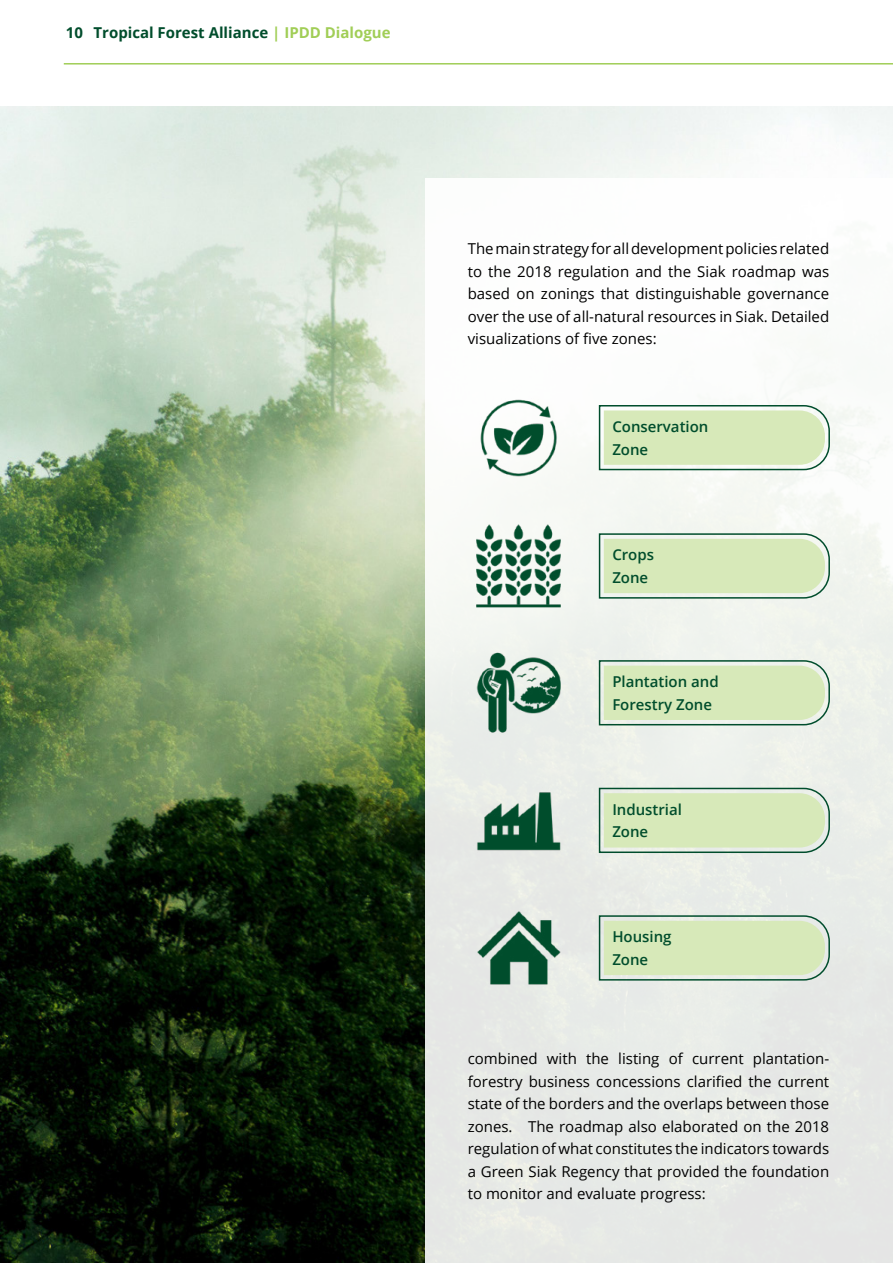
<style>
.page{position:relative;width:893px;height:1263px;background:#fff}
.page>*{position:absolute;margin:0;border:0;box-sizing:border-box;transform-origin:0 0}
.t1{font:15px/22.5px "Open Sans";color:#000;text-align:justify}
.t2{font:600 15px/22.5px "Open Sans";color:#004d2c}
.t3{font:700 15px "Open Sans";color:#004d2c}
.s1{color:#a1ce57}
</style>
<div class="page">
<img style="left:0;top:107px;width:893px;height:1155px">
<div style="left:425px;top:179px;width:468px;height:1084px;background:linear-gradient(to bottom,#fefffd,#e1e4e0)"></div>
<svg style="left:598px;top:533px;width:233px;height:66px;background:#d0e2bb"></svg>
<svg style="left:598px;top:659px;width:233px;height:67px;background:#cfe2bb"></svg>
<svg style="left:598px;top:787px;width:233px;height:67px;background:#cfe1ba"></svg>
<svg style="left:598px;top:914px;width:233px;height:67px;background:#cee0ba"></svg>
<img style="left:468px;top:387px;width:102px;height:102px">
<img style="left:468px;top:514px;width:102px;height:102px">
<img style="left:468px;top:642px;width:102px;height:102px">
<img style="left:468px;top:769px;width:102px;height:102px">
<img style="left:468px;top:897px;width:102px;height:102px">
<svg style="left:598px;top:404px;width:233px;height:67px;background:#d1e3bd"></svg>
<hr style="left:64px;top:63px;width:829px;height:2px;background:#a1ce57">
<p class="t3" style="left:66px;top:22px;width:326px">10 Tropical Forest Alliance <span class="s1">| IPDD Dialogue</span></p>
<p class="t1" style="left:468px;top:237px;width:363px">The main strategy for all development policies related to the 2018 regulation and the Siak roadmap was based on zonings that distinguishable governance over the use of all-natural resources in Siak. Detailed visualizations of five zones:</p>
<p class="t2" style="left:612px;top:415px;width:98px">Conservation<br>Zone</p>
<p class="t2" style="left:612px;top:543px;width:43px">Crops<br>Zone</p>
<p class="t2" style="left:612px;top:670px;width:108px">Plantation and<br>Forestry Zone</p>
<p class="t2" style="left:612px;top:798px;width:71px">Industrial<br>Zone</p>
<p class="t2" style="left:612px;top:925px;width:61px">Housing<br>Zone</p>
<p class="t1" style="left:468px;top:1047px;width:363px">combined with the listing of current plantation&shy;forestry business concessions clarified the current state of the borders and the overlaps between those zones. The roadmap also elaborated on the 2018 regulation of what constitutes the indicators towards a Green Siak Regency that provided the foundation to monitor and evaluate progress:</p>
</div>
